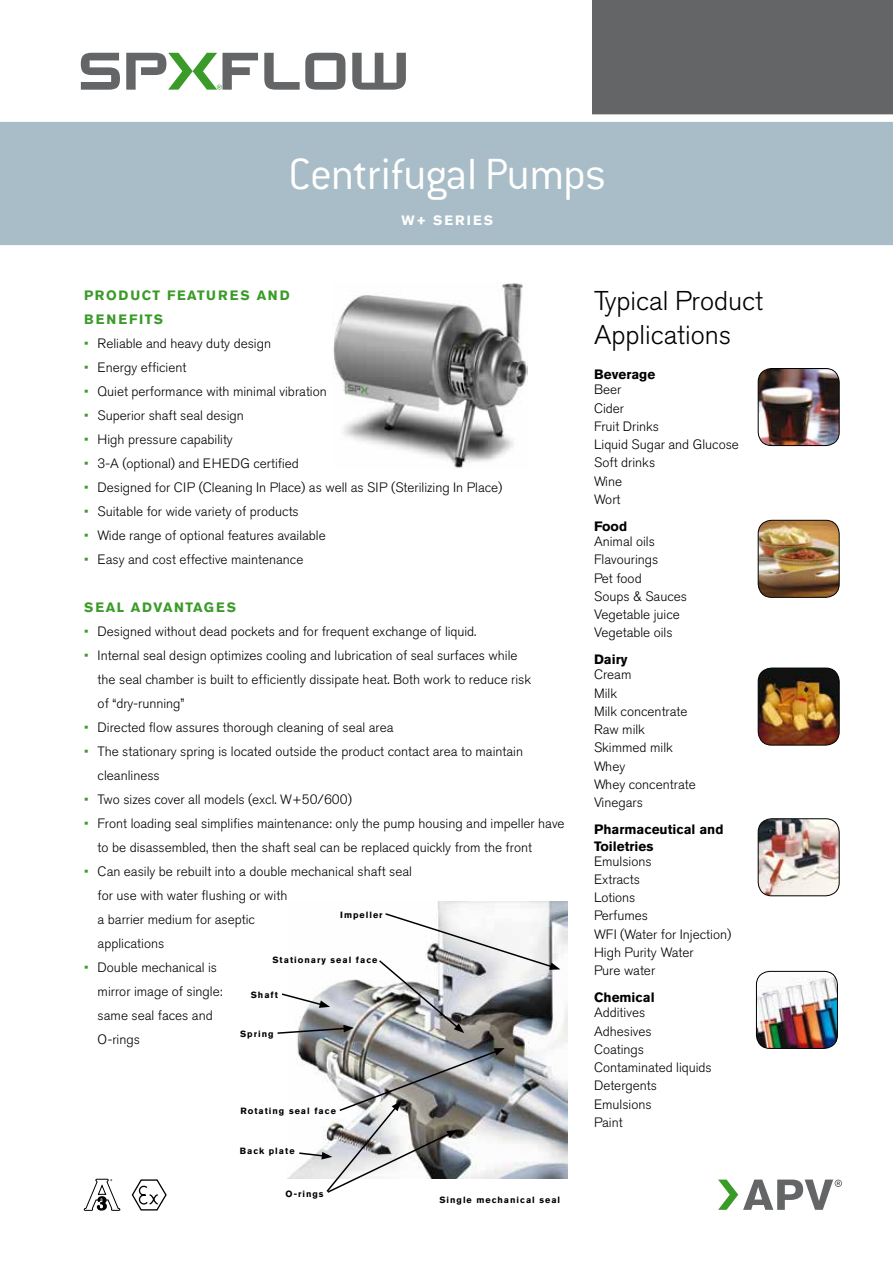
<style>
.page{position:relative;width:893px;height:1263px;background:#fff}
.page>*{position:absolute;margin:0;border:0;box-sizing:border-box;transform-origin:0 0}
.t1{font:300 48px "Conduit ITC Std";letter-spacing:-.02em;color:#fff}
.t2{font:300 27px/34.5px "Akzidenz Grotesk Pro";color:#000}
.t3{font:300 13.5px/24px "Akzidenz Grotesk BE";color:#000}
.t4{font:300 13.5px/18.3px "Akzidenz Grotesk Pro";color:#000}
.t5{font:700 13.5px/16.2px "Akzidenz Grotesk BE";color:#000}
.t6{font:700 13.5px/24px "Akzidenz Grotesk BE";letter-spacing:.11em;color:#3b9b29}
.t7{font:700 13.5px "Akzidenz Grotesk BE";letter-spacing:.15em;color:#fff}
.t8{font:700 9px "Akzidenz Grotesk BE";letter-spacing:.11em;color:#000}
.s1{color:#3b9b29}
</style>
<div class="page">
<div style="left:592px;top:0;width:301px;height:114px;background:#646567"></div>
<div style="left:0;top:118px;width:893px;height:133px;background:#a8bdc7"></div>
<div style="left:0;top:114px;width:893px;height:8px;background:#fff"></div>
<div style="left:0;top:245px;width:893px;height:8px;background:#fff"></div>
<svg style="left:81px;top:53px;width:39px;height:37px"></svg>
<svg style="left:264px;top:53px;width:81px;height:37px"></svg>
<svg style="left:352px;top:53px;width:54px;height:37px"></svg>
<svg style="left:126px;top:53px;width:132px;height:37px"></svg>
<svg style="left:718px;top:1179px;width:124px;height:31px"></svg>
<img style="left:288px;top:902px;width:279px;height:276px">
<img style="left:756px;top:971px;width:81px;height:77px">
<div style="left:756px;top:971px;width:82px;height:78px;border:1px solid #000;border-radius:14px"></div>
<img style="left:758px;top:820px;width:81px;height:76px">
<div style="left:758px;top:818px;width:82px;height:78px;border:1px solid #000;border-radius:14px"></div>
<img style="left:758px;top:668px;width:81px;height:77px">
<div style="left:758px;top:668px;width:82px;height:77px;border:1px solid #000;border-radius:14px"></div>
<img style="left:758px;top:520px;width:80px;height:77px">
<div style="left:758px;top:520px;width:82px;height:78px;border:1px solid #000;border-radius:14px"></div>
<img style="left:758px;top:368px;width:80px;height:78px">
<div style="left:758px;top:368px;width:82px;height:78px;border:1px solid #000;border-radius:14px"></div>
<svg style="left:84px;top:1179px;width:36px;height:32px"></svg>
<svg style="left:131px;top:1179px;width:36px;height:31px"></svg>
<svg style="left:282px;top:992px;width:48px;height:16px"></svg>
<svg style="left:277px;top:1025px;width:77px;height:10px"></svg>
<svg style="left:377px;top:912px;width:183px;height:121px"></svg>
<svg style="left:298px;top:1048px;width:207px;height:145px"></svg>
<img style="left:333px;top:283px;width:195px;height:185px">
<h1 class="t1" style="left:288px;top:147px;width:319px">Centrifugal Pumps</h1>
<p class="t7" style="left:402px;top:212px;width:93px">W+ SERIES</p>
<p class="t6" style="left:84px;top:283px;width:207px">PRODUCT FEATURES AND<br>BENEFITS</p>
<p class="t3" style="left:84px;top:331px;width:188px"><span class="s1">•</span> Reliable and heavy duty design</p>
<p class="t3" style="left:84px;top:355px;width:104px"><span class="s1">•</span> Energy efficient</p>
<p class="t3" style="left:84px;top:379px;width:244px"><span class="s1">•</span> Quiet performance with minimal vibration</p>
<p class="t3" style="left:84px;top:403px;width:161px"><span class="s1">•</span> Superior shaft seal design</p>
<p class="t3" style="left:84px;top:427px;width:150px"><span class="s1">•</span> High pressure capability</p>
<p class="t3" style="left:84px;top:451px;width:216px"><span class="s1">•</span> 3-A (optional) and EHEDG certified</p>
<p class="t3" style="left:84px;top:475px;width:420px"><span class="s1">•</span> Designed for CIP (Cleaning In Place) as well as SIP (Sterilizing In Place)</p>
<p class="t3" style="left:84px;top:499px;width:216px"><span class="s1">•</span> Suitable for wide variety of products</p>
<p class="t3" style="left:84px;top:523px;width:243px"><span class="s1">•</span> Wide range of optional features available</p>
<p class="t3" style="left:84px;top:547px;width:221px"><span class="s1">•</span> Easy and cost effective maintenance</p>
<p class="t6" style="left:84px;top:595px;width:153px">SEAL ADVANTAGES</p>
<p class="t3" style="left:84px;top:619px;width:394px"><span class="s1">•</span> Designed without dead pockets and for frequent exchange of liquid.</p>
<p class="t3" style="left:98px;top:643px;width:435px;text-indent:-14px"><span class="s1">•</span> Internal seal design optimizes cooling and lubrication of seal surfaces while the seal chamber is built to efficiently dissipate heat. Both work to reduce risk of “dry-running”</p>
<p class="t3" style="left:84px;top:715px;width:311px"><span class="s1">•</span> Directed flow assures thorough cleaning of seal area</p>
<p class="t3" style="left:98px;top:739px;width:427px;text-indent:-14px"><span class="s1">•</span> The stationary spring is located outside the product contact area to maintain cleanliness</p>
<p class="t3" style="left:84px;top:787px;width:269px"><span class="s1">•</span> Two sizes cover all models (excl. W+50/600)</p>
<p class="t3" style="left:98px;top:811px;width:468px;text-indent:-14px"><span class="s1">•</span> Front loading seal simplifies maintenance: only the pump housing and impeller have to be disassembled, then the shaft seal can be replaced quickly from the front</p>
<p class="t3" style="left:98px;top:859px;width:316px;text-indent:-14px"><span class="s1">•</span> Can easily be rebuilt into a double mechanical shaft seal for use with water flushing or with<br>a barrier medium for aseptic<br>applications</p>
<p class="t3" style="left:98px;top:955px;width:126px;text-indent:-14px"><span class="s1">•</span> Double mechanical is mirror image of single: same seal faces and<br>O-rings</p>
<p class="t8" style="left:340px;top:909px;width:44px">Impeller</p>
<p class="t8" style="left:272px;top:954px;width:107px">Stationary seal face</p>
<p class="t8" style="left:251px;top:989px;width:29px">Shaft</p>
<p class="t8" style="left:240px;top:1029px;width:35px">Spring</p>
<p class="t8" style="left:240px;top:1106px;width:97px">Rotating seal face</p>
<p class="t8" style="left:240px;top:1146px;width:56px">Back plate</p>
<p class="t8" style="left:286px;top:1189px;width:40px">O-rings</p>
<p class="t8" style="left:439px;top:1195px;width:122px">Single mechanical seal</p>
<h2 class="t2" style="left:594px;top:283px;width:171px">Typical Product<br>Applications</h2>
<p class="t5" style="left:594px;top:366px;width:63px">Beverage</p>
<p class="t4" style="left:594px;top:380px;width:146px">Beer<br>Cider<br>Fruit Drinks<br>Liquid Sugar and Glucose<br>Soft drinks<br>Wine<br>Wort</p>
<p class="t5" style="left:594px;top:518px;width:35px">Food</p>
<p class="t4" style="left:594px;top:532px;width:95px">Animal oils<br>Flavourings<br>Pet food<br>Soups &amp; Sauces<br>Vegetable juice<br>Vegetable oils</p>
<p class="t5" style="left:594px;top:652px;width:35px">Dairy</p>
<p class="t4" style="left:594px;top:666px;width:103px">Cream<br>Milk<br>Milk concentrate<br>Raw milk<br>Skimmed milk<br>Whey<br>Whey concentrate<br>Vinegars</p>
<p class="t5" style="left:594px;top:821px;width:131px">Pharmaceutical and<br>Toiletries</p>
<p class="t4" style="left:594px;top:852px;width:139px">Emulsions<br>Extracts<br>Lotions<br>Perfumes<br>WFI (Water for Injection)<br>High Purity Water<br>Pure water</p>
<p class="t5" style="left:594px;top:989px;width:62px">Chemical</p>
<p class="t4" style="left:594px;top:1003px;width:119px">Additives<br>Adhesives<br>Coatings<br>Contaminated liquids<br>Detergents<br>Emulsions<br>Paint</p>
</div>
